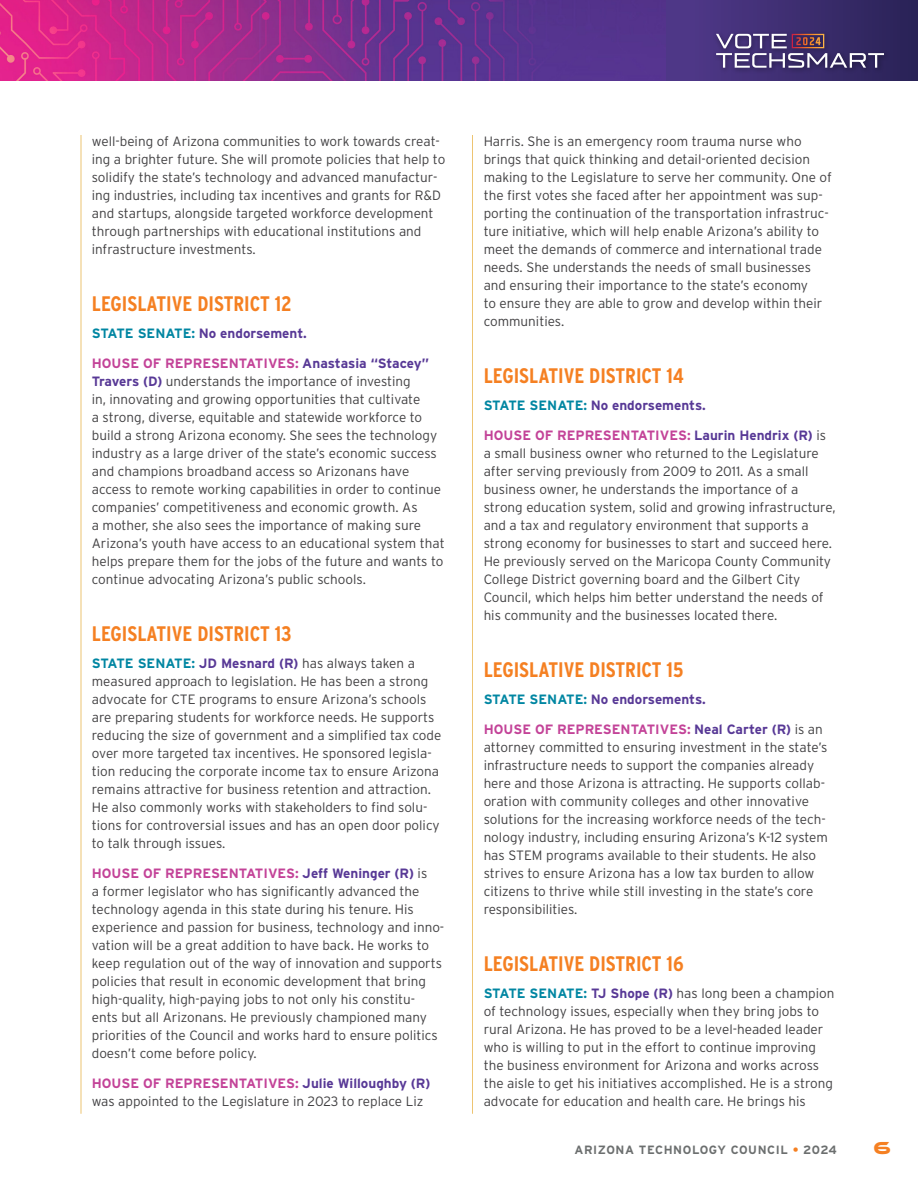
<style>
.page{position:relative;width:918px;height:1188px;background:#fff}
.page>*{position:absolute;margin:0;border:0;box-sizing:border-box;transform-origin:0 0}
.Legislative_District{font:700 21px "Interstate Condensed";color:#f58022}
.t1{font:18px "Ethnocentric Rg";color:#f58022}
.Body_-_2_3_Paragraph_Spacing{font:300 13.5px/18px "Interstate";color:#414042}
.Body_-_2_3_Paragraph_Spacing-2{font:700 13.5px "Interstate";color:#583996}
.t2{font:700 12px "Interstate";letter-spacing:.05em;color:#6c6f6f}
.s1{color:#0086a2}
.s2{font-weight:700;color:#c34398}
.s3{font-weight:700;color:#583996}
.s4{font-weight:700;color:#0086a2}
.s5{color:#f58022}
</style>
<div class="page">
<hr style="left:81px;top:135px;width:1px;height:979px;background:#edc472">
<hr style="left:472px;top:135px;width:1px;height:979px;background:#edc472">
<svg style="left:665px;top:0;width:253px;height:81px;background:#3e2e72"></svg>
<img style="left:0;top:0;width:665px;height:81px">
<div style="left:713px;top:30px;width:177px;height:44px;background:#000;opacity:.4"></div>
<svg style="left:716px;top:34px;width:168px;height:34px;background:#645582"></svg>
<p class="Body_-_2_3_Paragraph_Spacing" style="left:92px;top:132px;width:355px">well-being of Arizona communities to work towards creat&shy;ing a brighter future. She will promote policies that help to solidify the state’s technology and advanced manufactur&shy;ing industries, including tax incentives and grants for R&amp;D and startups, alongside targeted workforce development through partnerships with educational institutions and infrastructure investments.</p>
<p class="Legislative_District" style="left:92px;top:292px;width:202px">LEGISLATIVE DISTRICT 12</p>
<p class="Body_-_2_3_Paragraph_Spacing-2" style="left:92px;top:326px;width:217px"><span class="s1">STATE SENATE:</span> No endorsement.</p>
<p class="Body_-_2_3_Paragraph_Spacing" style="left:92px;top:354px;width:354px"><span class="s2">HOUSE OF REPRESENTATIVES:</span> <span class="s3">Anastasia “Stacey” Travers (D)</span> understands the importance of investing<br>in, innovating and growing opportunities that cultivate<br>a strong, diverse, equitable and statewide workforce to build a strong Arizona economy. She sees the technology industry as a large driver of the state’s economic success and champions broadband access so Arizonans have access to remote working capabilities in order to continue companies’ competitiveness and economic growth. As<br>a mother, she also sees the importance of making sure Arizona’s youth have access to an educational system that helps prepare them for the jobs of the future and wants to continue advocating Arizona’s public schools.</p>
<p class="Legislative_District" style="left:92px;top:622px;width:202px">LEGISLATIVE DISTRICT 13</p>
<p class="Body_-_2_3_Paragraph_Spacing" style="left:92px;top:654px;width:351px"><span class="s4">STATE SENATE:</span> <span class="s3">JD Mesnard (R)</span> has always taken a measured approach to legislation. He has been a strong advocate for CTE programs to ensure Arizona’s schools are preparing students for workforce needs. He supports reducing the size of government and a simplified tax code over more targeted tax incentives. He sponsored legisla&shy;tion reducing the corporate income tax to ensure Arizona remains attractive for business retention and attraction.<br>He also commonly works with stakeholders to find solu&shy;tions for controversial issues and has an open door policy to talk through issues.</p>
<p class="Body_-_2_3_Paragraph_Spacing" style="left:92px;top:864px;width:354px"><span class="s2">HOUSE OF REPRESENTATIVES:</span> <span class="s3">Jeff Weninger (R)</span> is<br>a former legislator who has significantly advanced the technology agenda in this state during his tenure. His experience and passion for business, technology and inno&shy;vation will be a great addition to have back. He works to keep regulation out of the way of innovation and supports policies that result in economic development that bring high-quality, high-paying jobs to not only his constitu&shy;ents but all Arizonans. He previously championed many priorities of the Council and works hard to ensure politics doesn’t come before policy.</p>
<p class="Body_-_2_3_Paragraph_Spacing" style="left:92px;top:1074px;width:340px"><span class="s2">HOUSE OF REPRESENTATIVES:</span> <span class="s3">Julie Willoughby (R) </span>was appointed to the Legislature in 2023 to replace Liz</p>
<p class="Body_-_2_3_Paragraph_Spacing" style="left:484px;top:132px;width:350px">Harris. She is an emergency room trauma nurse who brings that quick thinking and detail-oriented decision making to the Legislature to serve her community. One of the first votes she faced after her appointment was sup&shy;porting the continuation of the transportation infrastruc&shy;ture initiative, which will help enable Arizona’s ability to meet the demands of commerce and international trade needs. She understands the needs of small businesses and ensuring their importance to the state’s economy<br>to ensure they are able to grow and develop within their communities.</p>
<p class="Legislative_District" style="left:484px;top:364px;width:202px">LEGISLATIVE DISTRICT 14</p>
<p class="Body_-_2_3_Paragraph_Spacing-2" style="left:484px;top:398px;width:224px"><span class="s1">STATE SENATE:</span> No endorsements.</p>
<p class="Body_-_2_3_Paragraph_Spacing" style="left:484px;top:426px;width:353px"><span class="s2">HOUSE OF REPRESENTATIVES:</span> <span class="s3">Laurin Hendrix (R)</span> is a small business owner who returned to the Legislature after serving previously from 2009 to 2011. As a small business owner, he understands the importance of a strong education system, solid and growing infrastructure, and a tax and regulatory environment that supports a strong economy for businesses to start and succeed here.<br>He previously served on the Maricopa County Community College District governing board and the Gilbert City Council, which helps him better understand the needs of his community and the businesses located there.</p>
<p class="Legislative_District" style="left:484px;top:658px;width:201px">LEGISLATIVE DISTRICT 15</p>
<p class="Body_-_2_3_Paragraph_Spacing-2" style="left:484px;top:692px;width:224px"><span class="s1">STATE SENATE:</span> No endorsements.</p>
<p class="Body_-_2_3_Paragraph_Spacing" style="left:484px;top:720px;width:346px"><span class="s2">HOUSE OF REPRESENTATIVES:</span> <span class="s3">Neal Carter (R)</span> is an attorney committed to ensuring investment in the state’s infrastructure needs to support the companies already here and those Arizona is attracting. He supports collab&shy;oration with community colleges and other innovative solutions for the increasing workforce needs of the tech&shy;nology industry, including ensuring Arizona’s K-12 system has STEM programs available to their students. He also strives to ensure Arizona has a low tax burden to allow citizens to thrive while still investing in the state’s core responsibilities.</p>
<p class="Legislative_District" style="left:484px;top:952px;width:202px">LEGISLATIVE DISTRICT 16</p>
<p class="Body_-_2_3_Paragraph_Spacing" style="left:484px;top:984px;width:352px"><span class="s4">STATE SENATE:</span> <span class="s3">TJ Shope (R)</span> has long been a champion of technology issues, especially when they bring jobs to rural Arizona. He has proved to be a level-headed leader who is willing to put in the effort to continue improving the business environment for Arizona and works across the aisle to get his initiatives accomplished. He is a strong advocate for education and health care. He brings his</p>
<p class="t2" style="left:574px;top:1143px;width:264px">ARIZONA TECHNOLOGY COUNCIL <span class="s5">•</span> 2024</p>
<h2 class="t1" style="left:874px;top:1137px;width:19px">6</h2>
</div>
